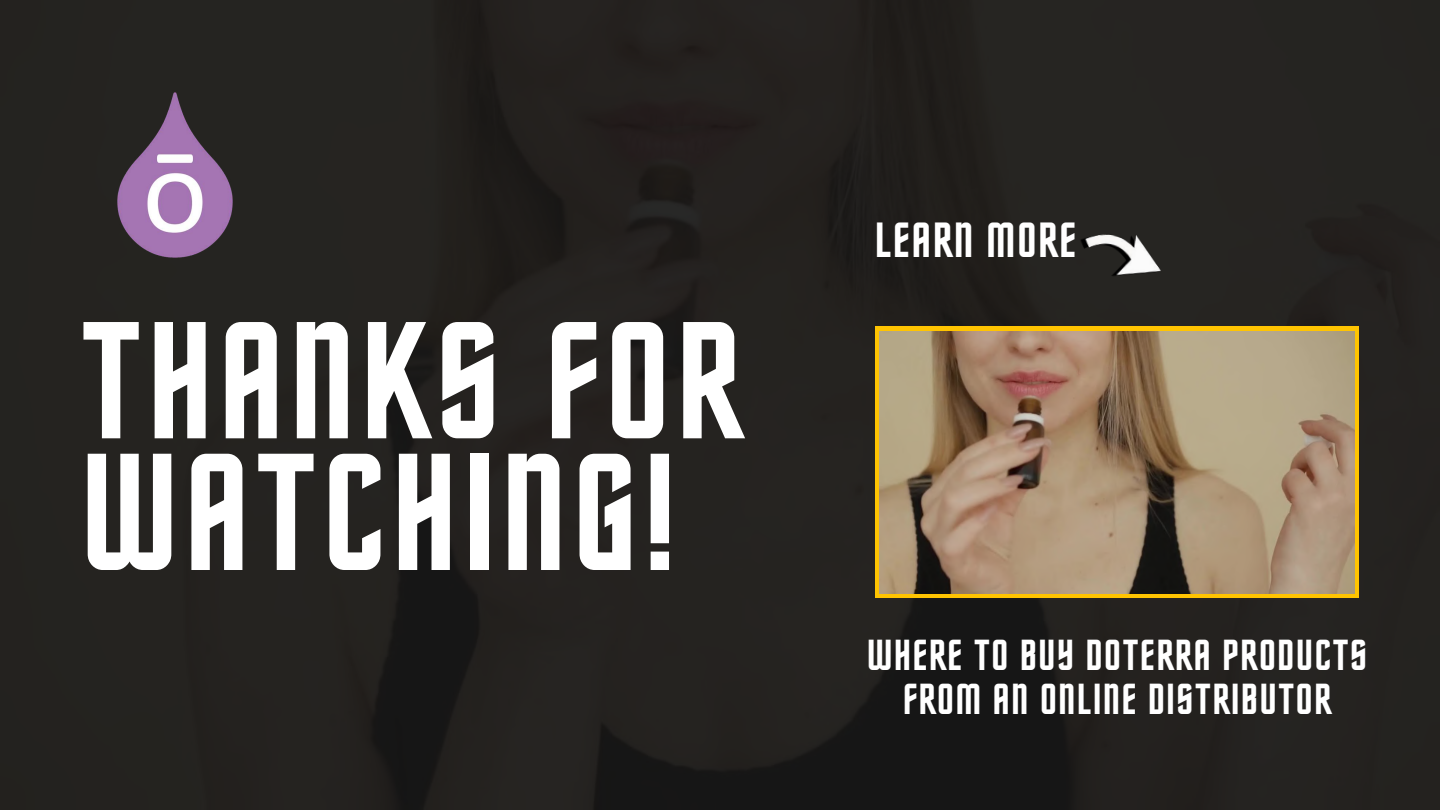
<style>
.page{position:relative;width:1440px;height:810px;background:#fff}
.page>*{position:absolute;margin:0;border:0;box-sizing:border-box;transform-origin:0 0}
.t1{font:167.3px/131.7px "Horta";letter-spacing:.04em;color:#fff}
.t2{font:49.6px "Horta";letter-spacing:.04em;color:#fff}
.t3{font:43.6px/43.5px "Horta";letter-spacing:.04em;color:#fff;text-align:center}
</style>
<div class="page">
<img style="left:0;top:0;width:1440px;height:810px">
<svg style="left:875px;top:327px;width:484px;height:271px;fill:#ffc401"></svg>
<img style="left:880px;top:332px;width:474px;height:261px">
<img style="left:1055px;top:215px;width:124px;height:107px">
<img style="left:81px;top:81px;width:187px;height:187px">
<h1 class="t1" style="left:81px;top:329px;width:661px">THANKS FOR<br>WATCHING!</h1>
<p class="t2" style="left:875px;top:219px;width:203px">LEARN MORE</p>
<p class="t3" style="left:867px;top:637px;width:501px">WHERE TO BUY DOTERRA PRODUCTS<br>FROM AN ONLINE DISTRIBUTOR</p>
</div>
